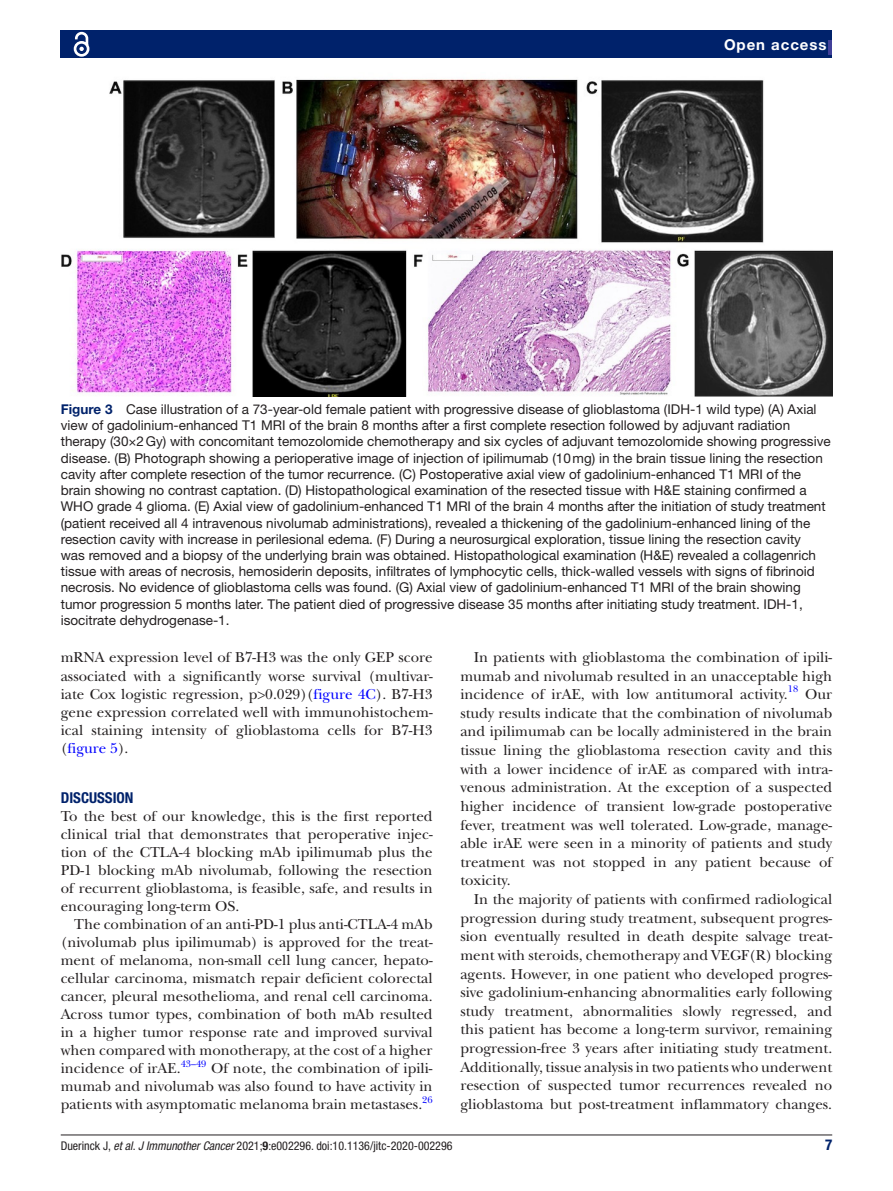
<style>
.page{position:relative;width:893px;height:1191px;background:#fff}
.page>*{position:absolute;margin:0;border:0;box-sizing:border-box;transform-origin:0 0}
.t1{font:15px/18.6px "New Baskerville";color:#231f20;text-align:justify}
.t2{font:700 condensed 15px "Helvetica Neue LT Std";color:#00226b}
.t3{font:700 15px "Helvetica Neue LT Std";letter-spacing:.065em;color:#fff}
.t4{font:13.5px/16.2px "Helvetica Neue LT Std";color:#231f20}
.t5{font:condensed 12px "Helvetica Neue LT Std";color:#231f20}
.t6{font:9.9px "New Baskerville";color:#00f}
.s1{font-weight:700;color:#00226b}
.s2{color:#00f}
.s3{font-style:italic}
.s4{font-weight:700}
</style>
<div class="page">
<hr style="left:61px;top:1134px;width:771px;height:1px;background:#231f20">
<div style="left:61px;top:31px;width:771px;height:27px;background:#00226b"></div>
<hr style="left:828px;top:40px;width:4px;height:15px;background:#414099">
<svg style="left:73px;top:31px;width:17px;height:26px"></svg>
<img style="left:61px;top:79px;width:771px;height:317px">
<p class="t3" style="left:724px;top:35px;width:104px">Open access</p>
<p class="t4" style="left:61px;top:401px;width:771px"><span class="s1">Figure 3</span> Case illustration of a 73-year-old female patient with progressive disease of glioblastoma (IDH-1 wild type) (A) Axial view of gadolinium-enhanced T1 MRI of the brain 8 months after a first complete resection followed by adjuvant radiation therapy (30×2Gy) with concomitant temozolomide chemotherapy and six cycles of adjuvant temozolomide showing progressive disease. (B) Photograph showing a perioperative image of injection of ipilimumab (10mg) in the brain tissue lining the resection cavity after complete resection of the tumor recurrence. (C) Postoperative axial view of gadolinium-enhanced T1 MRI of the brain showing no contrast captation. (D) Histopathological examination of the resected tissue with H&amp;E staining confirmed a WHO grade 4 glioma. (E) Axial view of gadolinium-enhanced T1 MRI of the brain 4 months after the initiation of study treatment (patient received all 4 intravenous nivolumab administrations), revealed a thickening of the gadolinium-enhanced lining of the resection cavity with increase in perilesional edema. (F) During a neurosurgical exploration, tissue lining the resection cavity<br>was removed and a biopsy of the underlying brain was obtained. Histopathological examination (H&amp;E) revealed a collagenrich tissue with areas of necrosis, hemosiderin deposits, infiltrates of lymphocytic cells, thick-walled vessels with signs of fibrinoid necrosis. No evidence of glioblastoma cells was found. (G) Axial view of gadolinium-enhanced T1 MRI of the brain showing tumor progression 5 months later. The patient died of progressive disease 35 months after initiating study treatment. IDH-1, isocitrate dehydrogenase-1.</p>
<p class="t1" style="left:61px;top:648px;width:373px;line-height:18.1px">mRNA expression level of B7-H3 was the only GEP score associated with a significantly worse survival (multivar&shy;iate Cox logistic regression, p&gt;0.029)(<span class="s2">figure 4C</span>). B7-H3 gene expression correlated well with immunohistochem&shy;ical staining intensity of glioblastoma cells for B7-H3 (<span class="s2">figure 5</span>).</p>
<p class="t2" style="left:61px;top:789px;width:74px">DISCUSSION</p>
<p class="t1" style="left:61px;top:807px;width:373px;line-height:18px">To the best of our knowledge, this is the first reported clinical trial that demonstrates that peroperative injec&shy;tion of the CTLA-4 blocking mAb ipilimumab plus the PD-1 blocking mAb nivolumab, following the resection of recurrent glioblastoma, is feasible, safe, and results in encouraging long-term OS.</p>
<p class="t1" style="left:61px;top:915px;width:373px;line-height:18px;text-indent:14px">The combination of an anti-PD-1 plus anti-CTLA-4 mAb (nivolumab plus ipilimumab) is approved for the treat&shy;ment of melanoma, non-small cell lung cancer, hepato&shy;cellular carcinoma, mismatch repair deficient colorectal cancer, pleural mesothelioma, and renal cell carcinoma.<br>Across tumor types, combination of both mAb resulted in a higher tumor response rate and improved survival when compared with monotherapy, at the cost of a higher incidence of irAE.</p>
<p class="t6" style="left:181px;top:1057px;width:27px">43–49</p>
<p class="t1" style="left:61px;top:1059px;width:373px;line-height:18px;text-indent:150px">Of note, the combination of ipili&shy;mumab and nivolumab was also found to have activity in patients with asymptomatic melanoma brain metastases.</p>
<p class="t6" style="left:422px;top:1093px;width:12px">26</p>
<p class="t1" style="left:460px;top:648px;width:373px;text-indent:14px">In patients with glioblastoma the combination of ipili&shy;mumab and nivolumab resulted in an unacceptable high incidence of irAE, with low antitumoral activity.</p>
<p class="t6" style="left:788px;top:683px;width:12px">18</p>
<p class="t1" style="left:460px;top:685px;width:373px;text-indent:345px">Our study results indicate that the combination of nivolumab and ipilimumab can be locally administered in the brain tissue lining the glioblastoma resection cavity and this with a lower incidence of irAE as compared with intra&shy;venous administration. At the exception of a suspected higher incidence of transient low-grade postoperative fever, treatment was well tolerated. Low-grade, manage&shy;able irAE were seen in a minority of patients and study treatment was not stopped in any patient because of toxicity.</p>
<p class="t1" style="left:460px;top:890px;width:373px;text-indent:14px">In the majority of patients with confirmed radiological progression during study treatment, subsequent progres&shy;sion eventually resulted in death despite salvage treat&shy;ment with steroids, chemotherapy and VEGF(R) blocking agents. However, in one patient who developed progres&shy;sive gadolinium-enhancing abnormalities early following study treatment, abnormalities slowly regressed, and this patient has become a long-term survivor, remaining progression-free 3 years after initiating study treatment.<br>Additionally, tissue analysis in two patients who underwent resection of suspected tumor recurrences revealed no glioblastoma but post-treatment inflammatory changes.</p>
<p class="t5" style="left:61px;top:1138px;width:393px">Duerinck J, <span class="s3">et al</span>. <span class="s3">J Immunother Cancer</span> 2021;<span class="s4">9</span>:e002296. doi:10.1136/jitc-2020-002296</p>
<p class="t2" style="left:825px;top:1135px;width:9px">7</p>
</div>
